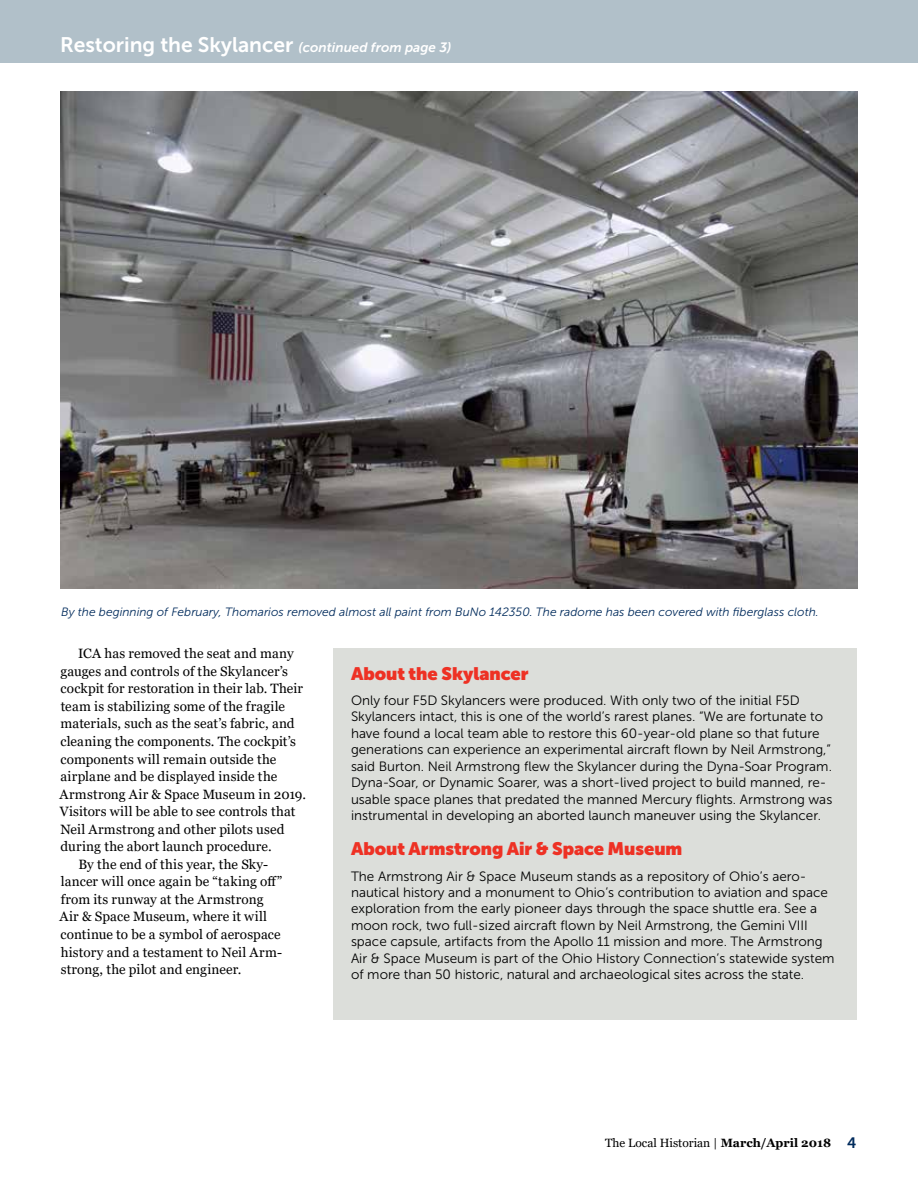
<style>
.page{position:relative;width:918px;height:1188px;background:#fff}
.page>*{position:absolute;margin:0;border:0;box-sizing:border-box;transform-origin:0 0}
.t1{font:21px "Museo Sans 700";color:#fff}
.t2{font:900 18px "Museo Sans Display";color:#ee3124}
.t3{font:13.5px/16.5px "Museo Sans 300";color:#000}
.t4{font:13.5px "Georgia";letter-spacing:.01em;color:#000}
.t5{font:italic 12px "Museo Sans 300";color:#002b5c}
.t6{font:12px "Georgia";color:#000}
.s1{font-style:italic;font-size:13.5px}
.s2{font-weight:700}
.s3{font-family:"Museo Sans 700";font-size:15px;color:#002b5c}
</style>
<div class="page">
<div style="left:0;top:0;width:918px;height:63px;background:#b1c0c9"></div>
<div style="left:333px;top:648px;width:523px;height:372px;background:#dcdeda"></div>
<img style="left:60px;top:92px;width:798px;height:496px">
<h1 class="t1" style="left:60px;top:33px;width:393px">Restoring the Skylancer <span class="s1">(continued from page 3)</span></h1>
<p class="t5" style="left:61px;top:605px;width:759px">By the beginning of February, Thomarios removed almost all paint from BuNo 142350. The radome has been covered with fiberglass cloth.</p>
<p class="t4" style="left:78px;top:645px;width:217px">ICA has removed the seat and many</p>
<p class="t4" style="left:60px;top:663px;width:229px">gauges and controls of the Skylancer’s</p>
<p class="t4" style="left:61px;top:680px;width:244px">cockpit for restoration in their lab. Their</p>
<p class="t4" style="left:61px;top:698px;width:226px">team is stabilizing some of the fragile</p>
<p class="t4" style="left:61px;top:716px;width:236px">materials, such as the seat’s fabric, and</p>
<p class="t4" style="left:61px;top:733px;width:237px">cleaning the components. The cockpit’s</p>
<p class="t4" style="left:61px;top:751px;width:217px">components will remain outside the</p>
<p class="t4" style="left:60px;top:768px;width:218px">airplane and be displayed inside the</p>
<p class="t4" style="left:59px;top:786px;width:248px">Armstrong Air &amp; Space Museum in 2019.</p>
<p class="t4" style="left:60px;top:803px;width:237px">Visitors will be able to see controls that</p>
<p class="t4" style="left:60px;top:821px;width:226px">Neil Armstrong and other pilots used</p>
<p class="t4" style="left:61px;top:838px;width:213px">during the abort launch procedure.</p>
<p class="t4" style="left:78px;top:856px;width:191px">By the end of this year, the Sky-</p>
<p class="t4" style="left:61px;top:874px;width:223px">lancer will once again be “taking off”</p>
<p class="t4" style="left:61px;top:891px;width:204px">from its runway at the Armstrong</p>
<p class="t4" style="left:59px;top:909px;width:209px">Air &amp; Space Museum, where it will</p>
<p class="t4" style="left:60px;top:926px;width:222px">continue to be a symbol of aerospace</p>
<p class="t4" style="left:61px;top:944px;width:223px">history and a testament to Neil Arm-</p>
<p class="t4" style="left:61px;top:961px;width:182px">strong, the pilot and engineer.</p>
<h2 class="t2" style="left:351px;top:663px;width:179px">About the Skylancer</h2>
<p class="t3" style="left:351px;top:692px;width:483px">Only four F5D Skylancers were produced. With only two of the initial F5D Skylancers intact, this is one of the world’s rarest planes. “We are fortunate to have found a local team able to restore this 60-year-old plane so that future generations can experience an experimental aircraft flown by Neil Armstrong,” said Burton. Neil Armstrong flew the Skylancer during the Dyna-Soar Program.<br>Dyna-Soar, or Dynamic Soarer, was a short-lived project to build manned, re&shy;usable space planes that predated the manned Mercury flights. Armstrong was instrumental in developing an aborted launch maneuver using the Skylancer.</p>
<h2 class="t2" style="left:351px;top:838px;width:333px">About Armstrong Air &amp; Space Museum</h2>
<p class="t3" style="left:351px;top:868px;width:485px">The Armstrong Air &amp; Space Museum stands as a repository of Ohio’s aero&shy;nautical history and a monument to Ohio’s contribution to aviation and space exploration from the early pioneer days through the space shuttle era. See a moon rock, two full-sized aircraft flown by Neil Armstrong, the Gemini VIII space capsule, artifacts from the Apollo 11 mission and more. The Armstrong Air &amp; Space Museum is part of the Ohio History Connection’s statewide system of more than 50 historic, natural and archaeological sites across the state.</p>
<p class="t6" style="left:605px;top:1136px;width:253px">The Local Historian | <span class="s2">March/April 2018</span> <span class="s3">4</span></p>
</div>
